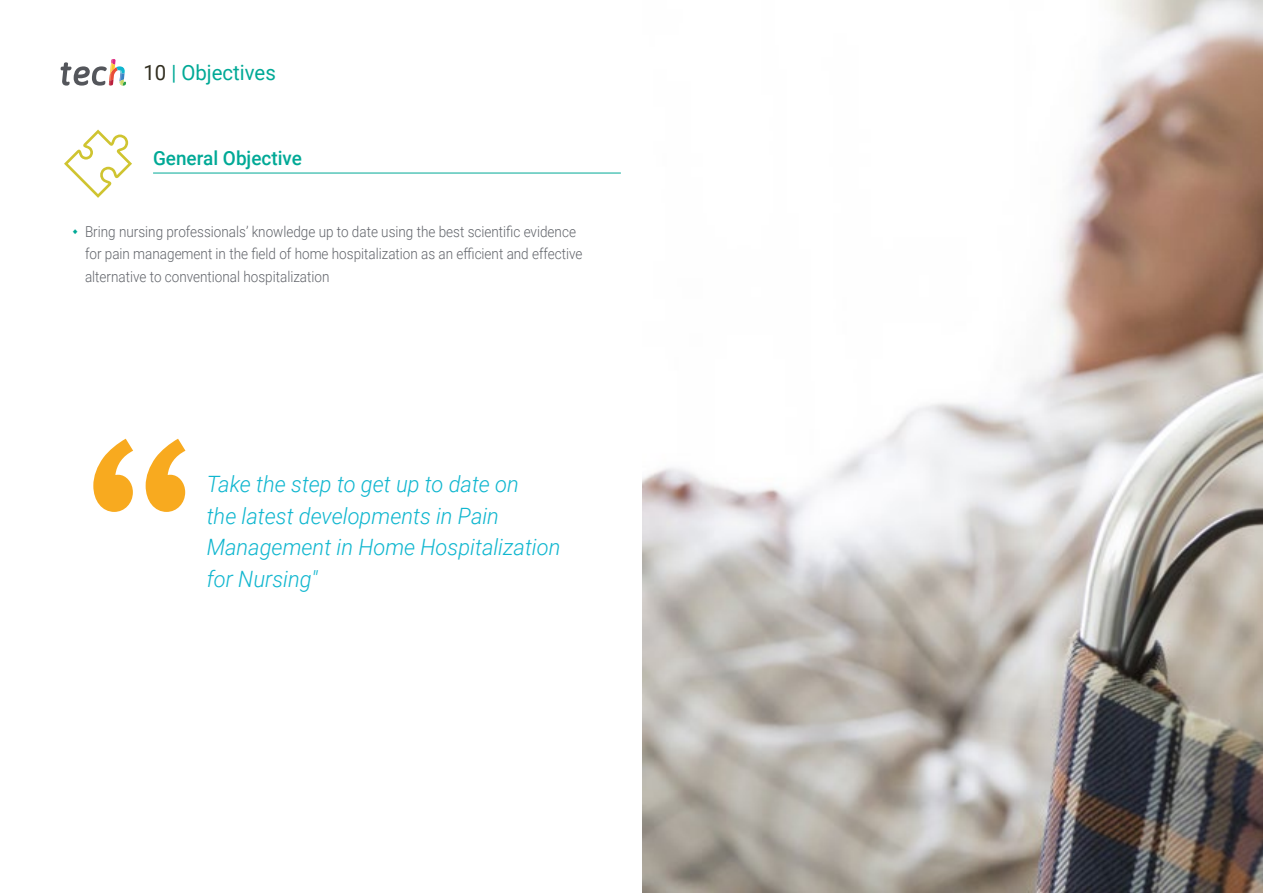
<style>
.page{position:relative;width:1263px;height:893px;background:#fff}
.page>*{position:absolute;margin:0;border:0;box-sizing:border-box;transform-origin:0 0}
.t1{font:italic 300 22.5px/31.5px "Roboto";color:#0fb6cf}
.t2{font:21px "Roboto";color:#00a996}
.t3{font:500 19.5px "Roboto";color:#00a996}
.t4{font:300 15px/22.5px "Roboto";color:#61646a;scale:.9 1}
.s1{color:#312e20}
</style>
<div class="page">
<hr style="left:153px;top:173px;width:468px;height:1px;background:#00a996">
<svg style="left:64px;top:130px;width:68px;height:68px"></svg>
<img style="left:642px;top:0;width:621px;height:893px">
<svg style="left:93px;top:439px;width:92px;height:73px"></svg>
<svg style="left:61px;top:59px;width:65px;height:27px"></svg>
<h2 class="t2" style="left:144px;top:57px;width:134px"><span class="s1">10</span> | Objectives</h2>
<h3 class="t3" style="left:153px;top:144px;width:150px">General Objective</h3>
<p class="t4" style="left:85px;top:219px;width:554px">Bring nursing professionals’ knowledge up to date using the best scientific evidence for pain management in the field of home hospitalization as an efficient and effective alternative to conventional hospitalization</p>
<h1 class="t1" style="left:207px;top:468px;width:355px">Take the step to get up to date on<br>the latest developments in Pain<br>Management in Home Hospitalization for Nursing"</h1>
</div>
